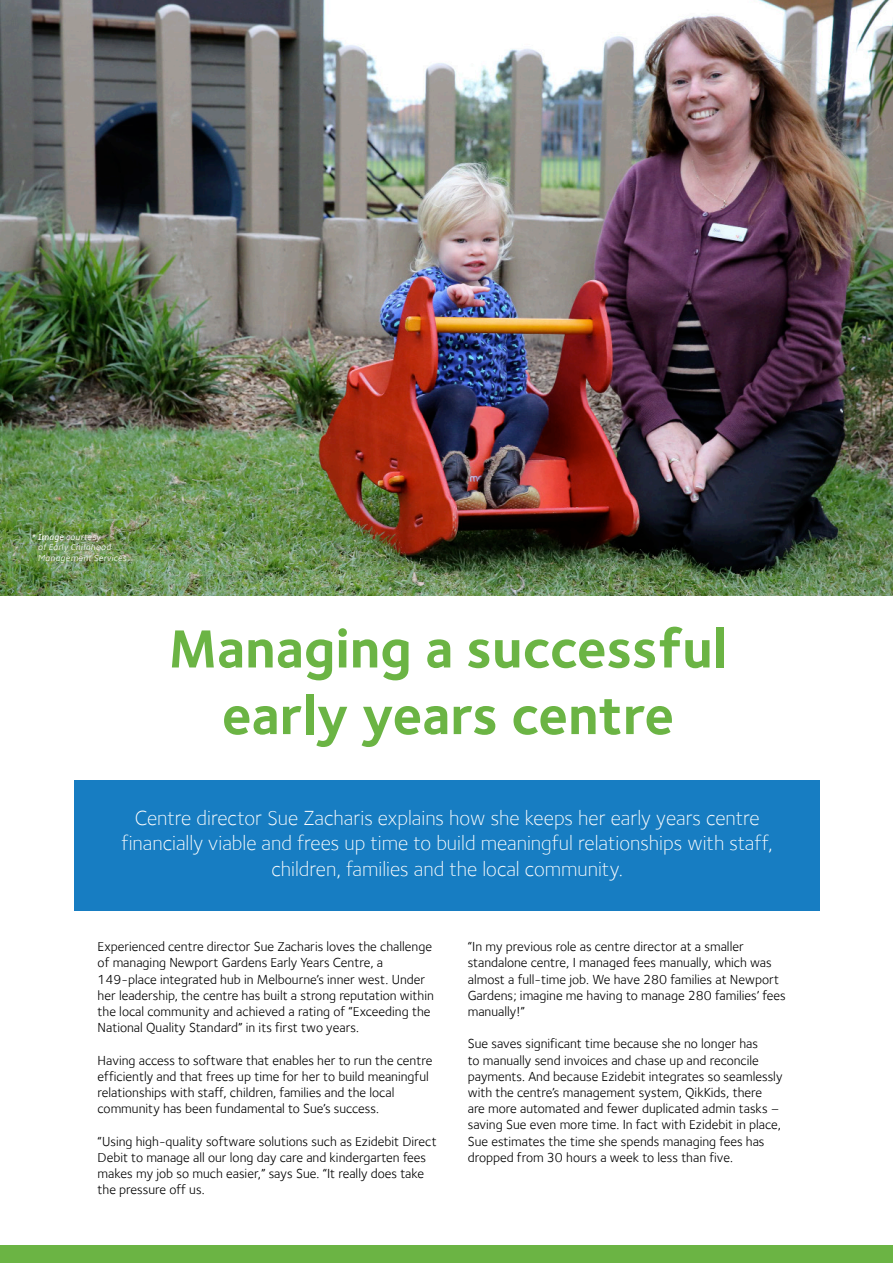
<style>
.page{position:relative;width:893px;height:1263px;background:#fff}
.page>*{position:absolute;margin:0;border:0;box-sizing:border-box;transform-origin:0 0}
.t1{font:700 55.5px "Foundry Sterling";color:#6bb444}
.t2{font:300 21px/25.2px "Foundry Sterling";color:#fff;text-align:center}
.t3{font:13.5px/16.2px "Foundry Sterling";color:#000}
.t4{font:italic 300 9px "Amble";color:#fff}
.s1{font-weight:400}
</style>
<div class="page">
<div style="left:0;top:1245px;width:893px;height:18px;background:#6bb444"></div>
<div style="left:74px;top:781px;width:746px;height:130px;background:#177dc2"></div>
<img style="left:0;top:0;width:893px;height:595px">
<p class="t4" style="left:32px;top:531px;width:71px"><span class="s1">* Image</span> courtesy</p>
<p class="t4" style="left:38px;top:542px;width:75px">of Early Childhood</p>
<p class="t4" style="left:38px;top:552px;width:90px">Management Services</p>
<p class="t1" style="left:169px;top:616px;width:560px">Managing a successful</p>
<p class="t1" style="left:222px;top:682px;width:454px">early years centre</p>
<p class="t2" style="left:122px;top:805px;width:653px">Centre director Sue Zacharis explains how she keeps her early years centre financially viable and frees up time to build meaningful relationships with staff, children, families and the local community.</p>
<p class="t3" style="left:98px;top:938px;width:338px">Experienced centre director Sue Zacharis loves the challenge of managing Newport Gardens Early Years Centre, a 149-place integrated hub in Melbourne’s inner west. Under her leadership, the centre has built a strong reputation within the local community and achieved a rating of “Exceeding the National Quality Standard” in its first two years.</p>
<p class="t3" style="left:98px;top:1052px;width:336px">Having access to software that enables her to run the centre efficiently and that frees up time for her to build meaningful relationships with staff, children, families and the local community has been fundamental to Sue’s success.</p>
<p class="t3" style="left:98px;top:1133px;width:341px">“Using high-quality software solutions such as Ezidebit Direct Debit to manage all our long day care and kindergarten fees makes my job so much easier,” says Sue. “It really does take the pressure off us.</p>
<p class="t3" style="left:468px;top:938px;width:320px">“In my previous role as centre director at a smaller standalone centre, I managed fees manually, which was almost a full-time job. We have 280 families at Newport Gardens; imagine me having to manage 280 families’ fees manually!”</p>
<p class="t3" style="left:468px;top:1036px;width:316px">Sue saves significant time because she no longer has<br>to manually send invoices and chase up and reconcile payments. And because Ezidebit integrates so seamlessly with the centre’s management system, QikKids, there are more automated and fewer duplicated admin tasks – saving Sue even more time. In fact with Ezidebit in place, Sue estimates the time she spends managing fees has dropped from 30 hours a week to less than five.</p>
</div>
